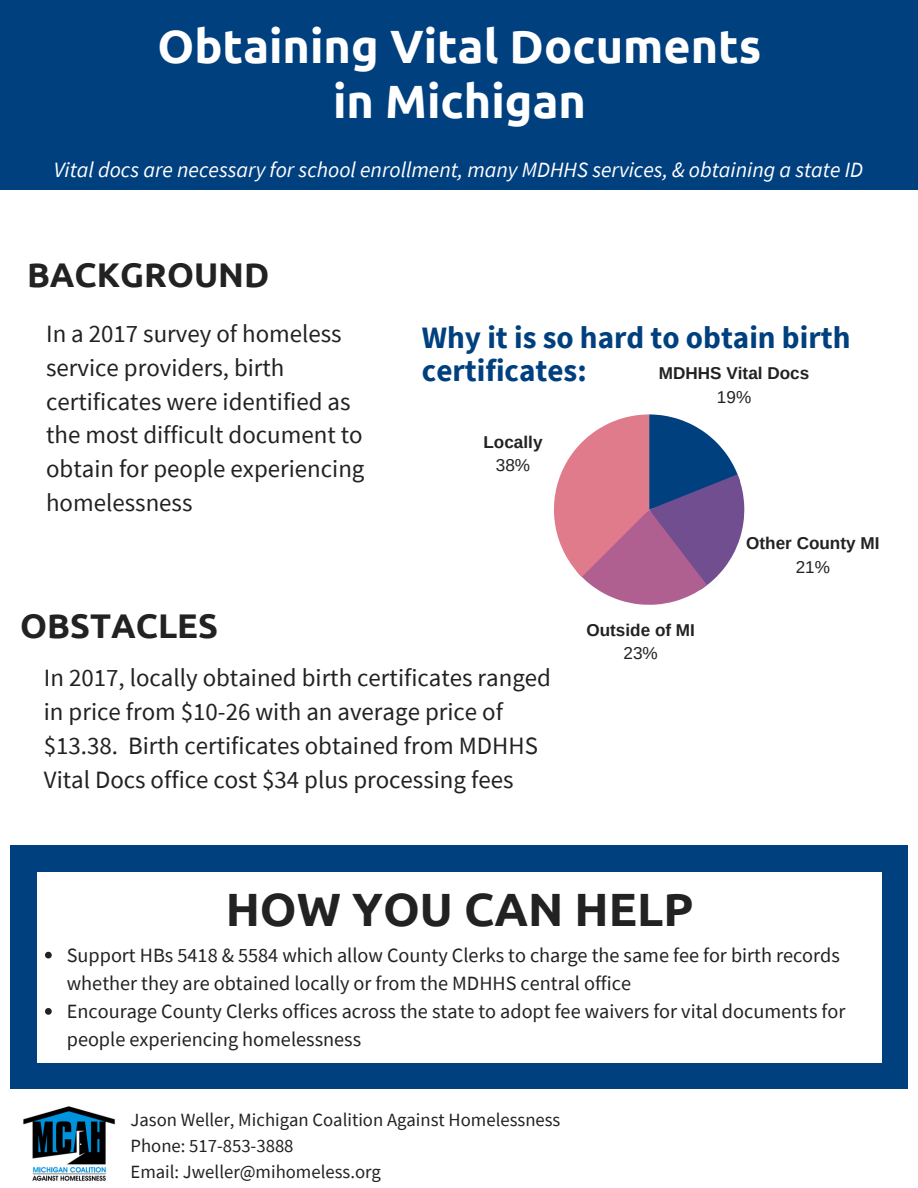
<style>
.page{position:relative;width:918px;height:1188px;background:#fff}
.page>*{position:absolute;margin:0;border:0;box-sizing:border-box;transform-origin:0 0}
.t1{font:700 46.65px/55.2px "Ubuntu";color:#fff;text-align:center}
.t2{font:700 46.65px "Ubuntu";color:#222}
.t3{font:700 34.2px "Ubuntu";color:#222}
.t4{font:700 31.2px/33.8px "Source Sans Pro";color:#00407f}
.t5{font:24.9px/33.8px "Source Sans Pro";color:#222}
.t6{font:italic 21.75px "Source Sans Pro";color:#fff}
.t7{font:20.25px/28.2px "Source Sans Pro";color:#222}
.t8{font:18.75px/25.8px "Source Sans Pro";color:#222}
.t9{font:700 17.1px "Arimo";color:#222}
.t10{font:17.1px "Arimo";color:#222}
</style>
<div class="page">
<div style="left:0;top:0;width:918px;height:190px;background:#00407f"></div>
<div style="left:882px;top:1063px;width:26px;height:26px;background:#00407f"></div>
<div style="left:10px;top:870px;width:27px;height:194px;background:#00407f"></div>
<div style="left:10px;top:1063px;width:27px;height:26px;background:#00407f"></div>
<div style="left:882px;top:870px;width:26px;height:194px;background:#00407f"></div>
<div style="left:35px;top:1063px;width:848px;height:26px;background:#00407f"></div>
<div style="left:882px;top:845px;width:26px;height:26px;background:#00407f"></div>
<div style="left:10px;top:845px;width:27px;height:26px;background:#00407f"></div>
<div style="left:35px;top:845px;width:848px;height:26px;background:#00407f"></div>
<svg style="left:45px;top:952px;width:7px;height:6px"></svg>
<svg style="left:45px;top:1008px;width:7px;height:7px"></svg>
<svg style="left:554px;top:414px;width:190px;height:191px"></svg>
<img style="left:23px;top:1106px;width:92px;height:75px">
<h1 class="t1" style="left:158px;top:18px;width:606px">Obtaining Vital Documents in Michigan</h1>
<p class="t6" style="left:54px;top:155px;width:811px">Vital docs are necessary for school enrollment, many MDHHS services, &amp; obtaining a state ID</p>
<h2 class="t3" style="left:27px;top:255px;width:244px">BACKGROUND</h2>
<p class="t5" style="left:46px;top:316px;width:320px">In a 2017 survey of homeless service providers, birth certificates were identified as the most difficult document to obtain for people experiencing homelessness</p>
<h2 class="t3" style="left:20px;top:606px;width:199px">OBSTACLES</h2>
<p class="t4" style="left:422px;top:320px;width:430px">Why it is so hard to obtain birth certificates:</p>
<p class="t9" style="left:659px;top:364px;width:152px">MDHHS Vital Docs</p>
<p class="t10" style="left:717px;top:387px;width:36px">19%</p>
<p class="t9" style="left:484px;top:432px;width:61px">Locally</p>
<p class="t10" style="left:496px;top:456px;width:36px">38%</p>
<p class="t9" style="left:587px;top:620px;width:110px">Outside of MI</p>
<p class="t10" style="left:624px;top:644px;width:36px">23%</p>
<p class="t9" style="left:746px;top:534px;width:135px">Other County MI</p>
<p class="t10" style="left:796px;top:557px;width:36px">21%</p>
<p class="t5" style="left:44px;top:661px;width:509px">In 2017, locally obtained birth certificates ranged in price from $10-26 with an average price of $13.38. Birth certificates obtained from MDHHS Vital Docs office cost $34 plus processing fees</p>
<h1 class="t2" style="left:226px;top:882px;width:469px">HOW YOU CAN HELP</h1>
<p class="t7" style="left:67px;top:941px;width:780px">Support HBs 5418 &amp; 5584 which allow County Clerks to charge the same fee for birth records whether they are obtained locally or from the MDHHS central office<br>Encourage County Clerks offices across the state to adopt fee waivers for vital documents for people experiencing homelessness</p>
<p class="t8" style="left:130px;top:1107px;width:431px">Jason Weller, Michigan Coalition Against Homelessness<br>Phone: 517-853-3888<br>Email: Jweller@mihomeless.org</p>
</div>
